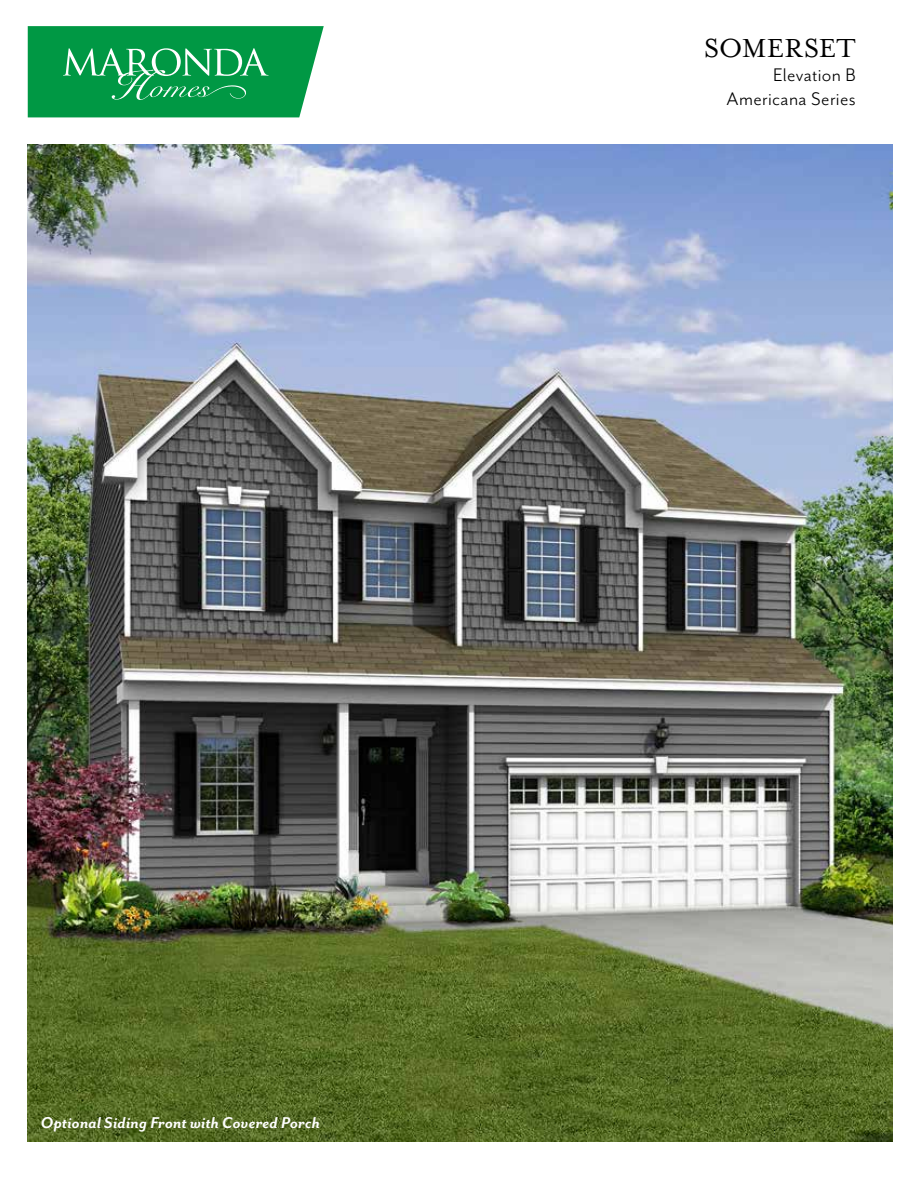
<style>
.page{position:relative;width:918px;height:1188px;background:#fff}
.page>*{position:absolute;margin:0;border:0;box-sizing:border-box;transform-origin:0 0}
.t1{font:30px "Mrs Eaves OT";letter-spacing:.005em;color:#000}
.t2{font:21px/24px "Mr Eaves San OT";letter-spacing:.015em;color:#000;text-align:right}
.t3{font:italic 700 18px "Mr Eaves San OT";letter-spacing:.01em;color:#fff}
</style>
<div class="page">
<img style="left:27px;top:145px;width:866px;height:996px">
<svg style="left:28px;top:26px;width:296px;height:91px;background:#1ca358"></svg>
<h1 class="t1" style="left:704px;top:31px;width:153px">SOMERSET</h1>
<p class="t2" style="left:727px;top:63px;width:131px">Elevation B<br>Americana Series</p>
<p class="t3" style="left:41px;top:1112px;width:281px">Optional Siding Front with Covered Porch</p>
</div>
